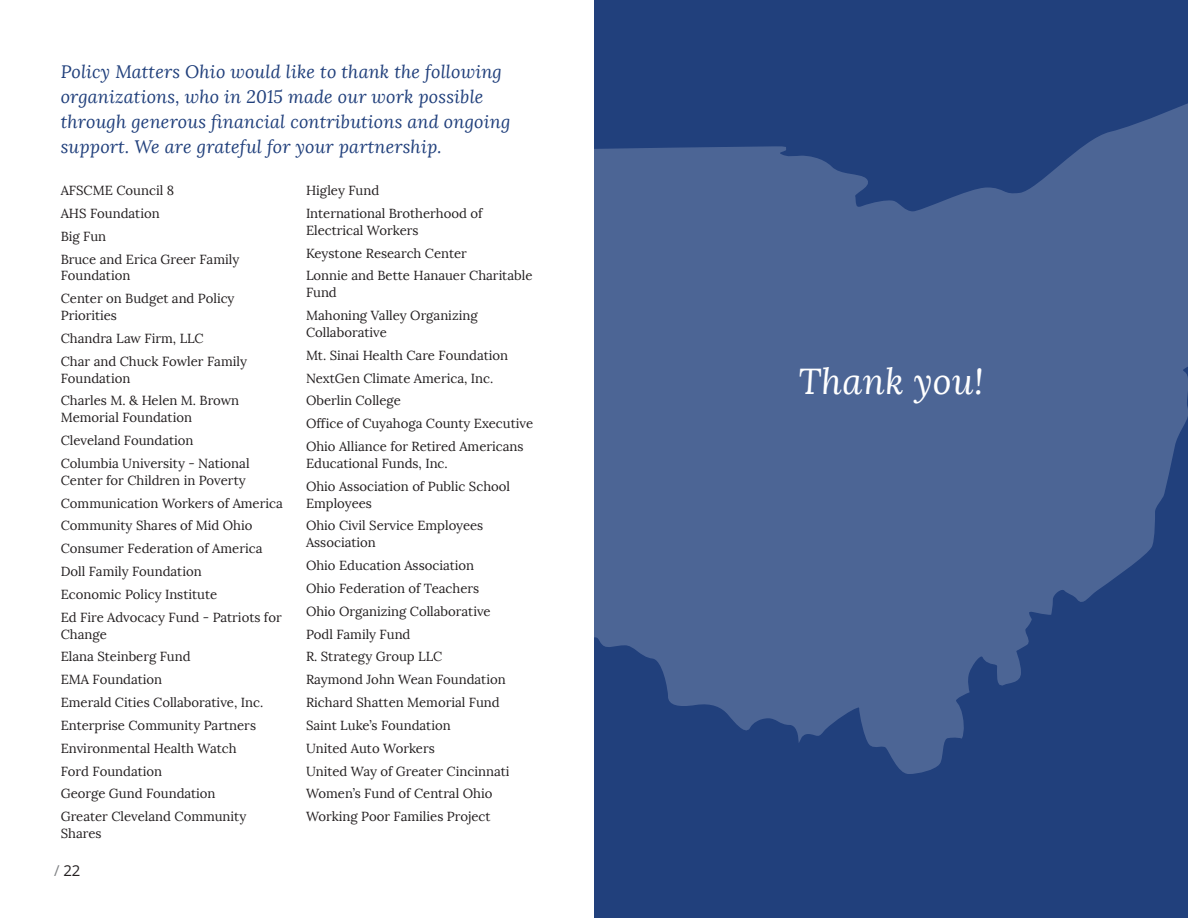
<style>
.page{position:relative;width:1188px;height:918px;background:#fff}
.page>*{position:absolute;margin:0;border:0;box-sizing:border-box;transform-origin:0 0}
.special_paragraph_12{font:italic 36px "Lora";letter-spacing:.01em;color:#fff}
.special_paragraph_12-2{font:italic 18px/25.2px "Lora";letter-spacing:.01em;color:#21407c}
.t1{font:15px "Open Sans";color:#231f20}
.List_Thank_you_pages{font:13.2px/16.8px "Lora";color:#231f20}
.s1{color:#808285}
</style>
<div class="page">
<div style="left:594px;top:0;width:594px;height:918px;background:#21407c"></div>
<svg style="left:594px;top:103px;width:594px;height:671px"></svg>
<p class="special_paragraph_12-2" style="left:61px;top:59px;width:451px">Policy Matters Ohio would like to thank the following organizations, who in 2015 made our work possible through generous financial contributions and ongoing support. We are grateful for your partnership.</p>
<p class="List_Thank_you_pages" style="left:61px;top:182px;width:115px">AFSCME Council 8</p>
<p class="List_Thank_you_pages" style="left:61px;top:205px;width:100px">AHS Foundation</p>
<p class="List_Thank_you_pages" style="left:61px;top:228px;width:47px">Big Fun</p>
<p class="List_Thank_you_pages" style="left:61px;top:251px;width:180px">Bruce and Erica Greer Family<br>Foundation</p>
<p class="List_Thank_you_pages" style="left:61px;top:290px;width:175px">Center on Budget and Policy<br>Priorities</p>
<p class="List_Thank_you_pages" style="left:61px;top:330px;width:145px">Chandra Law Firm, LLC</p>
<p class="List_Thank_you_pages" style="left:61px;top:353px;width:188px">Char and Chuck Fowler Family<br>Foundation</p>
<p class="List_Thank_you_pages" style="left:61px;top:392px;width:180px">Charles M. &amp; Helen M. Brown<br>Memorial Foundation</p>
<p class="List_Thank_you_pages" style="left:61px;top:432px;width:134px">Cleveland Foundation</p>
<p class="List_Thank_you_pages" style="left:61px;top:455px;width:190px">Columbia University - National<br>Center for Children in Poverty</p>
<p class="List_Thank_you_pages" style="left:61px;top:495px;width:224px">Communication Workers of America</p>
<p class="List_Thank_you_pages" style="left:61px;top:518px;width:193px">Community Shares of Mid Ohio</p>
<p class="List_Thank_you_pages" style="left:61px;top:540px;width:203px">Consumer Federation of America</p>
<p class="List_Thank_you_pages" style="left:61px;top:563px;width:142px">Doll Family Foundation</p>
<p class="List_Thank_you_pages" style="left:61px;top:586px;width:158px">Economic Policy Institute</p>
<p class="List_Thank_you_pages" style="left:61px;top:609px;width:222px">Ed Fire Advocacy Fund - Patriots for<br>Change</p>
<p class="List_Thank_you_pages" style="left:61px;top:648px;width:131px">Elana Steinberg Fund</p>
<p class="List_Thank_you_pages" style="left:61px;top:671px;width:103px">EMA Foundation</p>
<p class="List_Thank_you_pages" style="left:61px;top:694px;width:204px">Emerald Cities Collaborative, Inc.</p>
<p class="List_Thank_you_pages" style="left:61px;top:717px;width:197px">Enterprise Community Partners</p>
<p class="List_Thank_you_pages" style="left:61px;top:740px;width:177px">Environmental Health Watch</p>
<p class="List_Thank_you_pages" style="left:61px;top:763px;width:103px">Ford Foundation</p>
<p class="List_Thank_you_pages" style="left:61px;top:785px;width:156px">George Gund Foundation</p>
<p class="List_Thank_you_pages" style="left:61px;top:808px;width:187px">Greater Cleveland Community<br>Shares</p>
<p class="List_Thank_you_pages" style="left:306px;top:182px;width:75px">Higley Fund</p>
<p class="List_Thank_you_pages" style="left:306px;top:205px;width:178px">International Brotherhood of<br>Electrical Workers</p>
<p class="List_Thank_you_pages" style="left:306px;top:245px;width:162px">Keystone Research Center</p>
<p class="List_Thank_you_pages" style="left:306px;top:267px;width:228px">Lonnie and Bette Hanauer Charitable<br>Fund</p>
<p class="List_Thank_you_pages" style="left:306px;top:307px;width:173px">Mahoning Valley Organizing<br>Collaborative</p>
<p class="List_Thank_you_pages" style="left:306px;top:347px;width:204px">Mt. Sinai Health Care Foundation</p>
<p class="List_Thank_you_pages" style="left:306px;top:370px;width:189px">NextGen Climate America, Inc.</p>
<p class="List_Thank_you_pages" style="left:306px;top:392px;width:96px">Oberlin College</p>
<p class="List_Thank_you_pages" style="left:306px;top:415px;width:229px">Office of Cuyahoga County Executive</p>
<p class="List_Thank_you_pages" style="left:306px;top:438px;width:219px">Ohio Alliance for Retired Americans<br>Educational Funds, Inc.</p>
<p class="List_Thank_you_pages" style="left:306px;top:478px;width:206px">Ohio Association of Public School<br>Employees</p>
<p class="List_Thank_you_pages" style="left:306px;top:518px;width:179px">Ohio Civil Service Employees<br>Association</p>
<p class="List_Thank_you_pages" style="left:306px;top:557px;width:170px">Ohio Education Association</p>
<p class="List_Thank_you_pages" style="left:306px;top:580px;width:175px">Ohio Federation of Teachers</p>
<p class="List_Thank_you_pages" style="left:306px;top:603px;width:186px">Ohio Organizing Collaborative</p>
<p class="List_Thank_you_pages" style="left:306px;top:626px;width:106px">Podl Family Fund</p>
<p class="List_Thank_you_pages" style="left:306px;top:648px;width:138px">R. Strategy Group LLC</p>
<p class="List_Thank_you_pages" style="left:306px;top:671px;width:201px">Raymond John Wean Foundation</p>
<p class="List_Thank_you_pages" style="left:306px;top:694px;width:195px">Richard Shatten Memorial Fund</p>
<p class="List_Thank_you_pages" style="left:306px;top:717px;width:146px">Saint Luke’s Foundation</p>
<p class="List_Thank_you_pages" style="left:306px;top:740px;width:130px">United Auto Workers</p>
<p class="List_Thank_you_pages" style="left:306px;top:763px;width:205px">United Way of Greater Cincinnati</p>
<p class="List_Thank_you_pages" style="left:306px;top:785px;width:188px">Women’s Fund of Central Ohio</p>
<p class="List_Thank_you_pages" style="left:306px;top:808px;width:186px">Working Poor Families Project</p>
<p class="t1" style="left:54px;top:860px;width:28px"><span class="s1">/</span> 22</p>
<p class="special_paragraph_12" style="left:798px;top:360px;width:187px">Thank you!</p>
</div>
